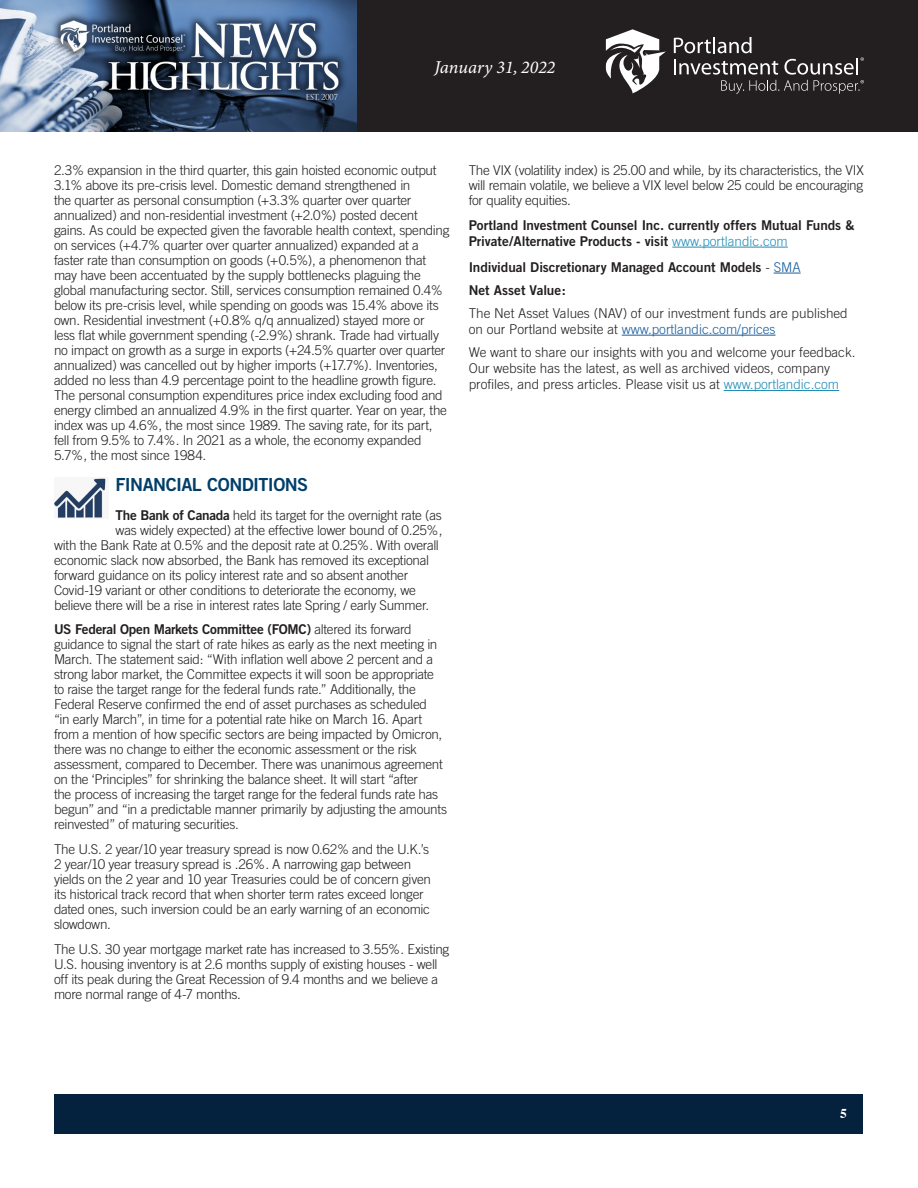
<style>
.page{position:relative;width:918px;height:1188px;background:#fff}
.page>*{position:absolute;margin:0;border:0;box-sizing:border-box;transform-origin:0 0}
.Article_-_Body{font:18px "Trade Gothic Bold Two";letter-spacing:-.03em;color:#003e69}
.t1{font:italic 18px "Minion Variable Concept";color:#fff}
.Article_-_Body-2{font:300 13.5px/15px "Trade Gothic";letter-spacing:-.02em;color:#231f20}
.Article_-_Body-3{font:300 13.5px/16.2px "Trade Gothic";color:#231f20}
.Article_-_Body-4{font:13.5px/16.2px "Trade Gothic Bold Two";letter-spacing:-.005em;color:#231f20}
.t2{font:700 13.5px "Times";color:#fff}
.s1{font-family:"Trade Gothic Bold Two";font-weight:400}
.s2{font-family:"Trade Gothic";font-weight:300;color:#218cb6}
.s3{font-family:"Trade Gothic";font-weight:300}
.s4{font-family:"Trade Gothic";font-weight:300;color:#175d9e}
.s5{color:#175d9e}
.s6{color:#218cb6}
</style>
<div class="page">
<div style="left:356px;top:0;width:562px;height:132px;background:#231f20"></div>
<img style="left:0;top:0;width:356px;height:132px">
<svg style="left:674px;top:37px;width:190px;height:57px"></svg>
<svg style="left:606px;top:29px;width:60px;height:64px"></svg>
<div style="left:55px;top:1094px;width:808px;height:39px;background:#04213e"></div>
<img style="left:54px;top:478px;width:52px;height:40px">
<hr style="left:672px;top:247px;width:116px;height:1px;background:#218cb6">
<svg style="left:774px;top:273px;width:27px;height:1px"></svg>
<hr style="left:622px;top:335px;width:154px;height:1px;background:#175d9e">
<hr style="left:724px;top:390px;width:115px;height:1px;background:#218cb6">
<h1 class="t1" style="left:434px;top:55px;width:123px">January 31, 2022</h1>
<p class="Article_-_Body-2" style="left:54px;top:162px;width:397px">2.3% expansion in the third quarter, this gain hoisted economic output 3.1% above its pre-crisis level. Domestic demand strengthened in<br>the quarter as personal consumption (+3.3% quarter over quarter annualized) and non-residential investment (+2.0%) posted decent gains. As could be expected given the favorable health context, spending on services (+4.7% quarter over quarter annualized) expanded at a faster rate than consumption on goods (+0.5%), a phenomenon that may have been accentuated by the supply bottlenecks plaguing the global manufacturing sector. Still, services consumption remained 0.4% below its pre-crisis level, while spending on goods was 15.4% above its own. Residential investment (+0.8% q/q annualized) stayed more or<br>less flat while government spending (-2.9%) shrank. Trade had virtually no impact on growth as a surge in exports (+24.5% quarter over quarter annualized) was cancelled out by higher imports (+17.7%). Inventories, added no less than 4.9 percentage point to the headline growth figure.<br>The personal consumption expenditures price index excluding food and energy climbed an annualized 4.9% in the first quarter. Year on year, the index was up 4.6%, the most since 1989. The saving rate, for its part, fell from 9.5% to 7.4%. In 2021 as a whole, the economy expanded 5.7%, the most since 1984.</p>
<p class="Article_-_Body" style="left:116px;top:474px;width:194px">FINANCIAL CONDITIONS</p>
<p class="Article_-_Body-2" style="left:116px;top:507px;width:328px"><span class="s1">The Bank of Canada</span> held its target for the overnight rate (as</p>
<p class="Article_-_Body-2" style="left:116px;top:522px;width:329px">was widely expected) at the effective lower bound of 0.25%,</p>
<p class="Article_-_Body-2" style="left:54px;top:537px;width:386px">with the Bank Rate at 0.5% and the deposit rate at 0.25%. With overall</p>
<p class="Article_-_Body-2" style="left:54px;top:552px;width:377px">economic slack now absorbed, the Bank has removed its exceptional</p>
<p class="Article_-_Body-2" style="left:54px;top:567px;width:356px">forward guidance on its policy interest rate and so absent another</p>
<p class="Article_-_Body-2" style="left:54px;top:582px;width:363px">Covid-19 variant or other conditions to deteriorate the economy, we</p>
<p class="Article_-_Body-2" style="left:54px;top:597px;width:377px">believe there will be a rise in interest rates late Spring / early Summer.</p>
<p class="Article_-_Body-2" style="left:54px;top:622px;width:395px"><span class="s1">US Federal Open Markets Committee (FOMC)</span> altered its forward guidance to signal the start of rate hikes as early as the next meeting in March. The statement said: “With inflation well above 2 percent and a strong labor market, the Committee expects it will soon be appropriate to raise the target range for the federal funds rate.” Additionally, the Federal Reserve confirmed the end of asset purchases as scheduled<br>“in early March”, in time for a potential rate hike on March 16. Apart from a mention of how specific sectors are being impacted by Omicron, there was no change to either the economic assessment or the risk assessment, compared to December. There was unanimous agreement on the ‘Principles” for shrinking the balance sheet. It will start “after<br>the process of increasing the target range for the federal funds rate has begun” and “in a predictable manner primarily by adjusting the amounts reinvested” of maturing securities.</p>
<p class="Article_-_Body-2" style="left:54px;top:842px;width:378px">The U.S. 2 year/10 year treasury spread is now 0.62% and the U.K.’s 2 year/10 year treasury spread is .26%. A narrowing gap between yields on the 2 year and 10 year Treasuries could be of concern given its historical track record that when shorter term rates exceed longer dated ones, such inversion could be an early warning of an economic slowdown.</p>
<p class="Article_-_Body-2" style="left:54px;top:941px;width:397px">The U.S. 30 year mortgage market rate has increased to 3.55%. Existing U.S. housing inventory is at 2.6 months supply of existing houses - well off its peak during the Great Recession of 9.4 months and we believe a more normal range of 4-7 months.</p>
<p class="Article_-_Body-2" style="left:469px;top:162px;width:397px;text-align:justify">The VIX (volatility index) is 25.00 and while, by its characteristics, the VIX will remain volatile, we believe a VIX level below 25 could be encouraging for quality equities.</p>
<p class="Article_-_Body-4" style="left:469px;top:216px;width:387px">Portland Investment Counsel Inc. currently offers Mutual Funds &amp;<br>Private/Alternative Products - visit <span class="s2">www.portlandic.com</span></p>
<p class="Article_-_Body-4" style="left:469px;top:259px;width:333px">Individual Discretionary Managed Account Models <span class="s3">-</span> <span class="s4">SMA</span></p>
<p class="Article_-_Body-4" style="left:469px;top:281px;width:99px">Net Asset Value:</p>
<p class="Article_-_Body-3" style="left:469px;top:305px;width:381px">The Net Asset Values (NAV) of our investment funds are published on our Portland website at <span class="s5">www.portlandic.com/prices</span></p>
<p class="Article_-_Body-3" style="left:469px;top:344px;width:388px">We want to share our insights with you and welcome your feedback.<br>Our website has the latest, as well as archived videos, company profiles, and press articles. Please visit us at <span class="s6">www.portlandic.com</span></p>
<p class="t2" style="left:840px;top:1100px;width:8px">5</p>
</div>
